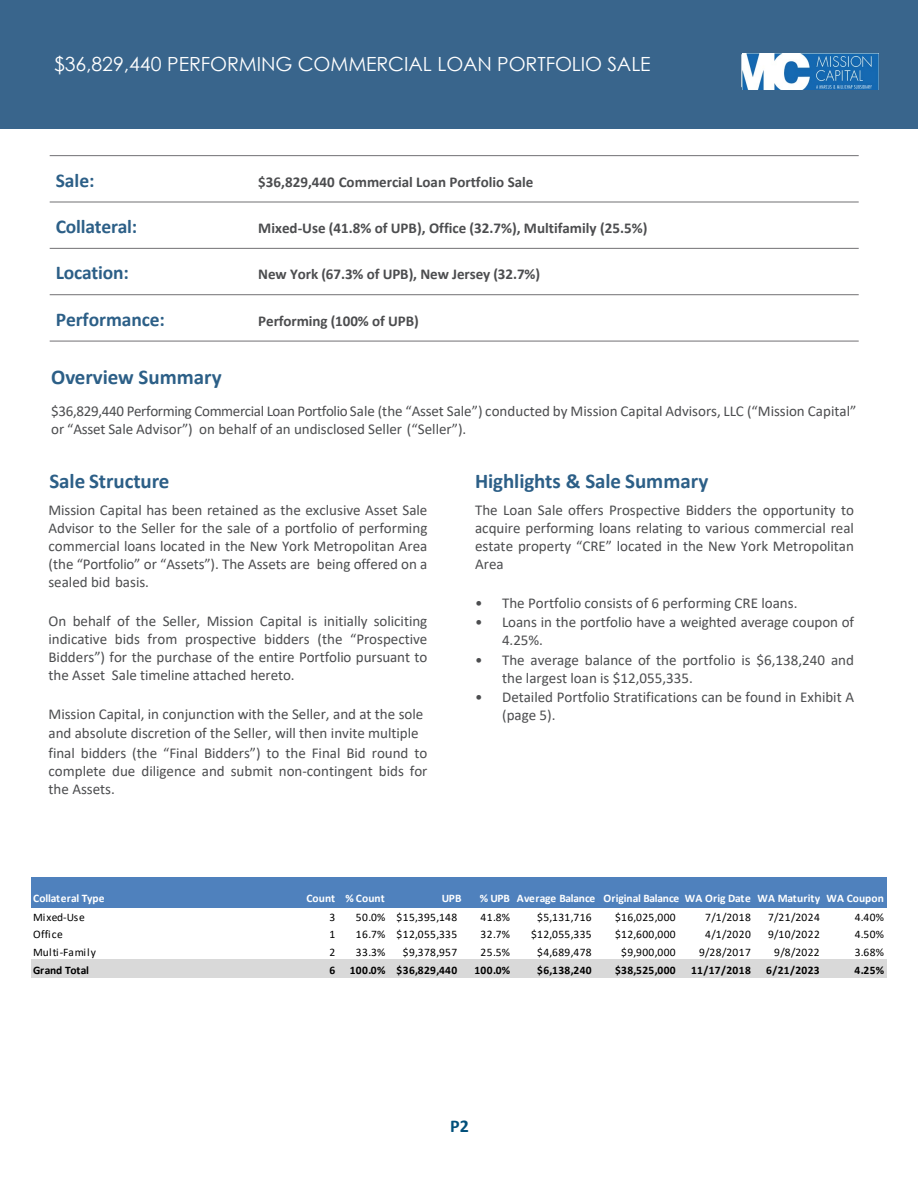
<style>
.page{position:relative;width:918px;height:1188px;background:#fff}
.page>*{position:absolute;margin:0;border:0;box-sizing:border-box;transform-origin:0 0}
.t1{font:700 21px "Calibri";letter-spacing:-.005em;color:#2c5f87}
.t2{font:19.5px "Century Gothic";letter-spacing:-.005em;color:#fff}
.t3{font:700 19.5px "Calibri";letter-spacing:-.01em;color:#2c5f87}
.t4{font:700 18px "Calibri";color:#004f7a}
.t5{font:15px/18px "Calibri";color:#4c4d4f}
.t6{font:700 15px "Calibri";color:#4c4d4f}
.t7{font:11.55px "Calibri";letter-spacing:.03em;color:#000}
.t8{font:700 11.55px "Calibri";color:#fff}
.t9{font:700 11.55px "Calibri";letter-spacing:.03em;color:#000}
.t10{font:700 11.55px "Calibri";letter-spacing:-.01em;color:#000}
.t11{font:11.55px "Calibri";letter-spacing:.01em;color:#000}
</style>
<div class="page">
<div style="left:0;top:0;width:918px;height:129px;background:#39658c"></div>
<hr style="left:50px;top:202px;width:809px;height:1px;background:#717073">
<hr style="left:50px;top:248px;width:809px;height:1px;background:#717073">
<hr style="left:50px;top:294px;width:809px;height:1px;background:#717073">
<hr style="left:50px;top:155px;width:809px;height:1px;background:#717073">
<hr style="left:50px;top:341px;width:809px;height:1px;background:#717073">
<img style="left:743px;top:54px;width:136px;height:36px">
<div style="left:31px;top:877px;width:856px;height:30px;background:#4f81bd"></div>
<div style="left:31px;top:960px;width:856px;height:18px;background:#d9d9d9"></div>
<p class="t2" style="left:54px;top:50px;width:598px">$36,829,440 PERFORMING COMMERCIAL LOAN PORTFOLIO SALE</p>
<p class="t3" style="left:56px;top:167px;width:40px">Sale:</p>
<p class="t6" style="left:258px;top:171px;width:277px">$36,829,440 Commercial Loan Portfolio Sale</p>
<p class="t3" style="left:56px;top:213px;width:83px">Collateral:</p>
<p class="t6" style="left:258px;top:217px;width:391px">Mixed-Use (41.8% of UPB), Office (32.7%), Multifamily (25.5%)</p>
<p class="t3" style="left:56px;top:258px;width:75px">Location:</p>
<p class="t6" style="left:258px;top:263px;width:283px">New York (67.3% of UPB), New Jersey (32.7%)</p>
<p class="t3" style="left:56px;top:306px;width:111px">Performance:</p>
<p class="t6" style="left:258px;top:310px;width:162px">Performing (100% of UPB)</p>
<h1 class="t1" style="left:51px;top:362px;width:172px">Overview Summary</h1>
<p class="t5" style="left:51px;top:402px;width:807px">$36,829,440 Performing Commercial Loan Portfolio Sale (the “Asset Sale”) conducted by Mission Capital Advisors, LLC (“Mission Capital” or “Asset Sale Advisor”) on behalf of an undisclosed Seller (“Seller”).</p>
<p class="t1" style="left:49px;top:466px;width:122px">Sale Structure</p>
<p class="t1" style="left:475px;top:466px;width:235px">Highlights &amp; Sale Summary</p>
<p class="t5" style="left:48px;top:500px;width:381px;text-align:justify">Mission Capital has been retained as the exclusive Asset Sale Advisor to the Seller for the sale of a portfolio of performing commercial loans located in the New York Metropolitan Area (the “Portfolio” or “Assets”). The Assets are being offered on a sealed bid basis.</p>
<p class="t5" style="left:48px;top:611px;width:380px;text-align:justify">On behalf of the Seller, Mission Capital is initially soliciting indicative bids from prospective bidders (the “Prospective Bidders”) for the purchase of the entire Portfolio pursuant to the Asset Sale timeline attached hereto.</p>
<p class="t5" style="left:48px;top:705px;width:376px">Mission Capital, in conjunction with the Seller, and at the sole</p>
<p class="t5" style="left:48px;top:724px;width:372px">and absolute discretion of the Seller, will then invite multiple</p>
<p class="t5" style="left:49px;top:743px;width:381px;text-align:justify">final bidders (the “Final Bidders”) to the Final Bid round to complete due diligence and submit non-contingent bids for the Assets.</p>
<p class="t5" style="left:475px;top:500px;width:380px;text-align:justify">The Loan Sale offers Prospective Bidders the opportunity to acquire performing loans relating to various commercial real estate property “CRE” located in the New York Metropolitan Area</p>
<p class="t5" style="left:475px;top:593px;width:324px">• The Portfolio consists of 6 performing CRE loans.</p>
<p class="t5" style="left:502px;top:613px;width:354px;text-indent:-27px">• Loans in the portfolio have a weighted average coupon of<br>4.25%.</p>
<p class="t5" style="left:502px;top:650px;width:353px;text-indent:-27px">• The average balance of the portfolio is $6,138,240 and the largest loan is $12,055,335.</p>
<p class="t5" style="left:502px;top:688px;width:353px;text-indent:-27px">• Detailed Portfolio Stratifications can be found in Exhibit A (page 5).</p>
<p class="t8" style="left:33px;top:890px;width:73px">Collateral Type</p>
<p class="t8" style="left:306px;top:890px;width:80px">Count % Count</p>
<p class="t8" style="left:442px;top:890px;width:21px">UPB</p>
<p class="t8" style="left:480px;top:890px;width:406px">% UPB Average Balance Original Balance WA Orig Date WA Maturity WA Coupon</p>
<p class="t11" style="left:33px;top:909px;width:53px">Mixed-Use</p>
<p class="t7" style="left:329px;top:909px;width:7px">3</p>
<p class="t7" style="left:356px;top:909px;width:103px">50.0% $15,395,148</p>
<p class="t7" style="left:481px;top:909px;width:31px">41.8%</p>
<p class="t7" style="left:537px;top:909px;width:56px">$5,131,716</p>
<p class="t7" style="left:615px;top:909px;width:62px">$16,025,000</p>
<p class="t7" style="left:705px;top:909px;width:47px">7/1/2018</p>
<p class="t7" style="left:768px;top:909px;width:53px">7/21/2024</p>
<p class="t7" style="left:855px;top:909px;width:31px">4.40%</p>
<p class="t7" style="left:33px;top:926px;width:31px">Office</p>
<p class="t7" style="left:329px;top:926px;width:7px">1</p>
<p class="t7" style="left:356px;top:926px;width:103px">16.7% $12,055,335</p>
<p class="t7" style="left:481px;top:926px;width:31px">32.7%</p>
<p class="t7" style="left:531px;top:926px;width:62px">$12,055,335</p>
<p class="t7" style="left:615px;top:926px;width:62px">$12,600,000</p>
<p class="t7" style="left:705px;top:926px;width:47px">4/1/2020</p>
<p class="t7" style="left:768px;top:926px;width:53px">9/10/2022</p>
<p class="t7" style="left:855px;top:926px;width:31px">4.50%</p>
<p class="t7" style="left:33px;top:944px;width:64px">Multi-Family</p>
<p class="t7" style="left:329px;top:944px;width:7px">2</p>
<p class="t7" style="left:356px;top:944px;width:31px">33.3%</p>
<p class="t7" style="left:403px;top:944px;width:56px">$9,378,957</p>
<p class="t7" style="left:481px;top:944px;width:31px">25.5%</p>
<p class="t7" style="left:537px;top:944px;width:56px">$4,689,478</p>
<p class="t7" style="left:621px;top:944px;width:56px">$9,900,000</p>
<p class="t7" style="left:699px;top:944px;width:53px">9/28/2017</p>
<p class="t7" style="left:774px;top:944px;width:47px">9/8/2022</p>
<p class="t7" style="left:855px;top:944px;width:31px">3.68%</p>
<p class="t10" style="left:33px;top:962px;width:57px">Grand Total</p>
<p class="t9" style="left:329px;top:962px;width:7px">6</p>
<p class="t9" style="left:350px;top:962px;width:109px">100.0% $36,829,440</p>
<p class="t9" style="left:474px;top:962px;width:37px">100.0%</p>
<p class="t9" style="left:537px;top:962px;width:56px">$6,138,240</p>
<p class="t9" style="left:615px;top:962px;width:62px">$38,525,000</p>
<p class="t9" style="left:691px;top:962px;width:61px">11/17/2018</p>
<p class="t9" style="left:766px;top:962px;width:55px">6/21/2023</p>
<p class="t9" style="left:855px;top:962px;width:31px">4.25%</p>
<p class="t4" style="left:450px;top:1114px;width:21px">P2</p>
</div>
